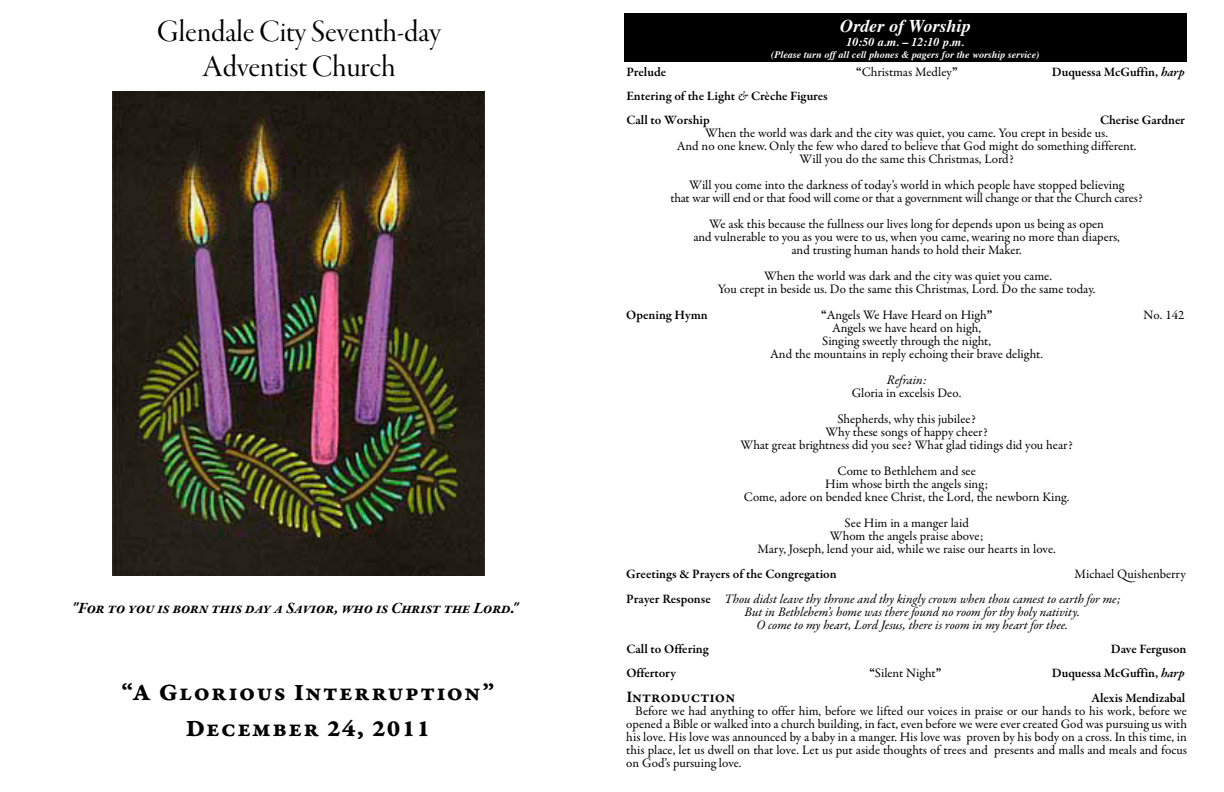
<style>
.page{position:relative;width:1224px;height:792px;background:#fff}
.page>*{position:absolute;margin:0;border:0;box-sizing:border-box;transform-origin:0 0}
.t1{font:32px/35px "Garamond Premr Pro Disp";color:#000;text-align:center}
.t2{font:25px/36px "Garamond Premr Pro Bd Capt";letter-spacing:.05em;color:#000;text-align:center}
.t3{font:italic 700 18px "Times";color:#fff}
.t4{font:600 16.2px "Garamond Premr Pro";color:#000}
.t5{font:italic 700 16px "Garamond Premr Pro";letter-spacing:-.005em;color:#000}
.t6{font:13px/13px "Garamond Premr Pro";color:#000;text-align:center}
.t7{font:italic 13px/25px "Garamond Premr Pro";letter-spacing:-.005em;color:#000}
.t8{font:600 13px/24px "Garamond Premr Pro";color:#000}
.t9{font:italic 700 12px "Times";color:#fff}
.t10{font:italic 700 10px "Times";color:#fff}
.s1{font-weight:700}
.s2{font-style:italic}
.s3{font-weight:400;font-style:italic}
.s4{font-style:normal}
.s5{font-weight:600;font-style:normal}
</style>
<div class="page">
<img style="left:112px;top:92px;width:372px;height:484px">
<div style="left:624px;top:14px;width:563px;height:48px;background:#000"></div>
<h1 class="t1" style="left:157px;top:15px;width:286px">Glendale City Seventh-day<br>Adventist Church</h1>
<h3 class="t3" style="left:840px;top:9px;width:132px">Order of Worship</h3>
<p class="t9" style="left:846px;top:31px;width:119px">10:50 a.m. – 12:10 p.m.</p>
<p class="t10" style="left:771px;top:45px;width:270px">(Please turn off all cell phones &amp; pagers for the worship service)</p>
<p class="t8" style="left:626px;top:61px;width:41px">Prelude</p>
<p class="t6" style="left:856px;top:66px;width:103px"><span class="s1">“</span>Christmas Medley<span class="s1">”</span></p>
<p class="t8" style="left:1052px;top:61px;width:134px">Duquessa McGuffin, <span class="s2">harp</span></p>
<p class="t8" style="left:626px;top:85px;width:203px">Entering of the Light <span class="s3">&amp;</span> Crèche Figures<br>Call to Worship</p>
<p class="t8" style="left:1100px;top:109px;width:86px">Cherise Gardner</p>
<p class="t6" style="left:677px;top:127px;width:461px">When the world was dark and the city was quiet, you came. You crept in beside us.<br>And no one knew. Only the few who dared to believe that God might do something different.<br>Will you do the same this Christmas, Lord?</p>
<p class="t6" style="left:670px;top:179px;width:474px">Will you come into the darkness of today’s world in which people have stopped believing<br>that war will end or that food will come or that a government will change or that the Church cares?</p>
<p class="t6" style="left:693px;top:218px;width:428px">We ask this because the fullness our lives long for depends upon us being as open<br>and vulnerable to you as you were to us, when you came, wearing no more than diapers, and trusting human hands to hold their Maker.</p>
<p class="t6" style="left:718px;top:270px;width:379px">When the world was dark and the city was quiet you came.<br>You crept in beside us. Do the same this Christmas, Lord. Do the same today.</p>
<p class="t8" style="left:626px;top:304px;width:83px">Opening Hymn</p>
<p class="t6" style="left:821px;top:309px;width:173px"><span class="s1">“</span>Angels We Have Heard on High<span class="s1">”</span></p>
<p class="t6" style="left:1144px;top:309px;width:42px">No. 142</p>
<p class="t6" style="left:770px;top:322px;width:274px">Angels we have heard on high,<br>Singing sweetly through the night,<br>And the mountains in reply echoing their brave delight.</p>
<p class="t7" style="left:887px;top:369px;width:41px">Refrain:</p>
<p class="t6" style="left:837px;top:381px;width:140px;line-height:26px">Gloria in excelsis Deo.<br>Shepherds, why this jubilee?</p>
<p class="t6" style="left:741px;top:426px;width:334px">Why these songs of happy cheer?<br>What great brightness did you see? What glad tidings did you hear?</p>
<p class="t6" style="left:744px;top:465px;width:327px">Come to Bethlehem and see<br>Him whose birth the angels sing;<br>Come, adore on bended knee Christ, the Lord, the newborn King.</p>
<p class="t6" style="left:758px;top:517px;width:300px">See Him in a manger laid<br>Whom the angels praise above;<br>Mary, Joseph, lend your aid, while we raise our hearts in love.</p>
<p class="t8" style="left:626px;top:563px;width:212px">Greetings &amp; Prayers of the Congregation</p>
<p class="t7" style="left:626px;top:563px;width:561px;text-indent:448px"><span class="s4">Michael Quishenberry<br></span><span class="s5">Prayer Response</span> Thou didst leave thy throne and thy kingly crown when thou camest to earth for me;</p>
<p class="t7" style="left:744px;top:607px;width:337px;line-height:13px;text-align:center">But in Bethlehem’s home was there found no room for thy holy nativity.<br>O come to my heart, Lord Jesus, there is room in my heart for thee.</p>
<p class="t8" style="left:626px;top:638px;width:84px">Call to Offering</p>
<p class="t8" style="left:1111px;top:638px;width:77px">Dave Ferguson</p>
<p class="t8" style="left:626px;top:662px;width:51px">Offertory</p>
<p class="t6" style="left:869px;top:667px;width:73px"><span class="s1">“</span>Silent Night<span class="s1">”</span></p>
<p class="t8" style="left:1052px;top:662px;width:134px">Duquessa McGuffin, <span class="s2">harp</span></p>
<p class="t4" style="left:626px;top:688px;width:110px">Introduction</p>
<p class="t8" style="left:1091px;top:687px;width:95px">Alexis Mendizabal</p>
<p class="t6" style="left:626px;top:705px;width:562px;text-align:justify;text-indent:9px">Before we had anything to offer him, before we lifted our voices in praise or our hands to his work, before we opened a Bible or walked into a church building, in fact, even before we were ever created God was pursuing us with his love. His love was announced by a baby in a manger. His love was proven by his body on a cross. In this time, in this place, let us dwell on that love. Let us put aside thoughts of trees and presents and malls and meals and focus on God’s pursuing love.</p>
<p class="t5" style="left:72px;top:598px;width:447px">"For to you is born this day a Savior, who is Christ the Lord."</p>
<h2 class="t2" style="left:122px;top:675px;width:374px">“A Glorious Interruption”<br>December 24, 2011</h2>
</div>
